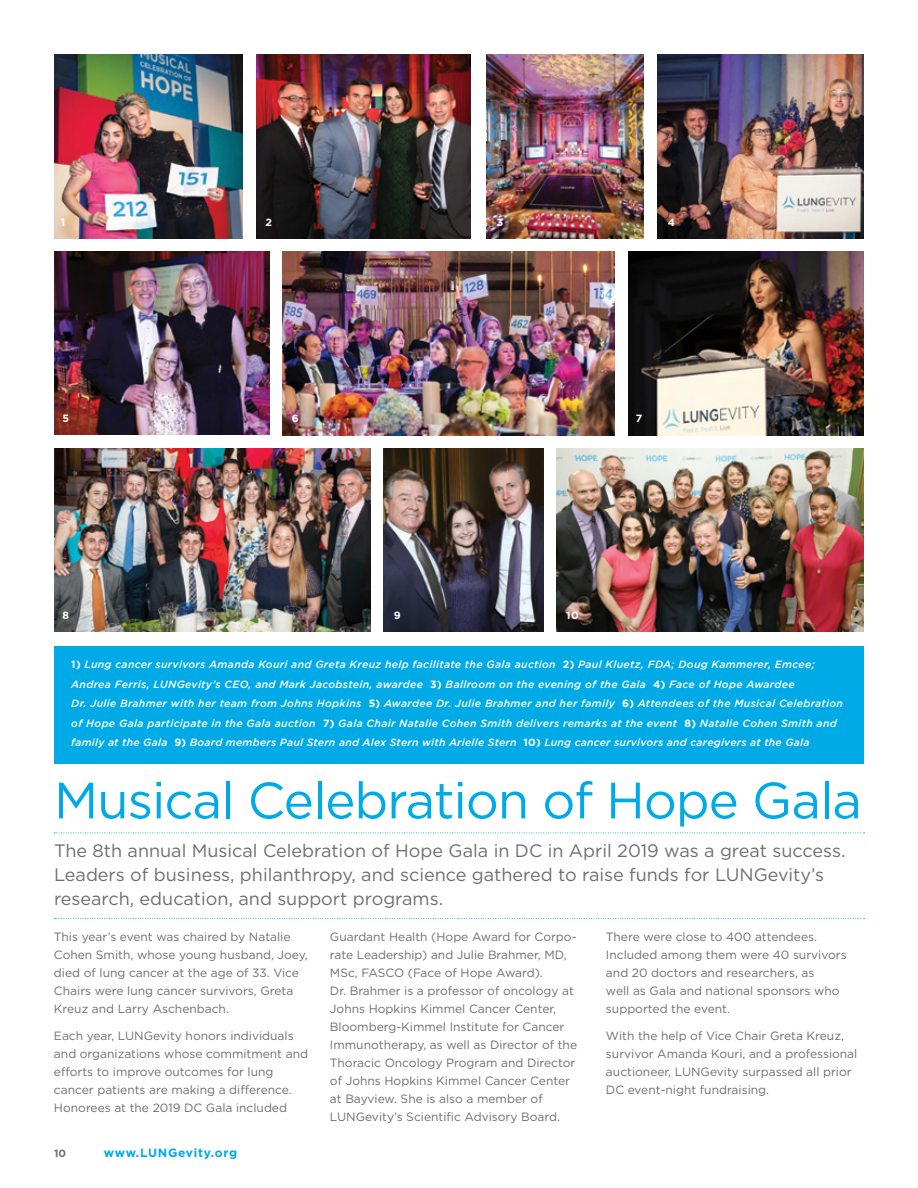
<style>
.page{position:relative;width:918px;height:1188px;background:#fff}
.page>*{position:absolute;margin:0;border:0;box-sizing:border-box;transform-origin:0 0}
.t1{font:51px "Gotham";letter-spacing:-.02em;color:#00aae7}
.t2{font:18px/24px "Gotham";color:#6d6e71}
.t3{font:12px/18px "Gotham";color:#6d6e71}
.t4{font:700 12px "Gotham";letter-spacing:.06em;color:#00aae7}
.t5{font:italic 500 10.5px/19.5px "Gotham";letter-spacing:.03em;color:#fff}
.t6{font:700 10.5px "Gotham";color:#fff}
.t7{font:700 10.5px "Gotham";color:#6d6e71}
.s1{font-weight:700;font-style:normal}
</style>
<div class="page">
<img style="left:628px;top:252px;width:236px;height:183px">
<img style="left:556px;top:448px;width:308px;height:184px">
<img style="left:283px;top:252px;width:331px;height:183px">
<img style="left:383px;top:448px;width:160px;height:184px">
<img style="left:54px;top:252px;width:216px;height:183px">
<img style="left:54px;top:448px;width:316px;height:183px">
<img style="left:256px;top:55px;width:215px;height:184px">
<img style="left:54px;top:54px;width:189px;height:185px">
<img style="left:657px;top:54px;width:207px;height:185px">
<img style="left:486px;top:54px;width:158px;height:185px">
<svg style="left:54px;top:832px;width:811px;height:1px"></svg>
<svg style="left:54px;top:918px;width:811px;height:1px"></svg>
<div style="left:54px;top:646px;width:810px;height:118px;background:#00aae7"></div>
<p class="t6" style="left:266px;top:215px;width:8px">2</p>
<p class="t6" style="left:61px;top:216px;width:6px">1</p>
<p class="t6" style="left:497px;top:216px;width:8px">3</p>
<p class="t6" style="left:668px;top:216px;width:9px">4</p>
<p class="t6" style="left:62px;top:412px;width:8px">5</p>
<p class="t6" style="left:62px;top:609px;width:8px">8</p>
<p class="t6" style="left:292px;top:412px;width:8px">6</p>
<p class="t6" style="left:394px;top:609px;width:8px">9</p>
<p class="t6" style="left:636px;top:412px;width:8px">7</p>
<p class="t6" style="left:566px;top:609px;width:14px">10</p>
<p class="t5" style="left:71px;top:655px;width:773px"><span class="s1">1)</span> Lung cancer survivors Amanda Kouri and Greta Kreuz help facilitate the Gala auction <span class="s1">2)</span> Paul Kluetz, FDA; Doug Kammerer, Emcee; Andrea Ferris, LUNGevity’s CEO, and Mark Jacobstein, awardee <span class="s1">3)</span> Ballroom on the evening of the Gala <span class="s1">4)</span> Face of Hope Awardee<br>Dr. Julie Brahmer with her team from Johns Hopkins <span class="s1">5)</span> Awardee Dr. Julie Brahmer and her family <span class="s1">6)</span> Attendees of the Musical Celebration of Hope Gala participate in the Gala auction <span class="s1">7)</span> Gala Chair Natalie Cohen Smith delivers remarks at the event <span class="s1">8)</span> Natalie Cohen Smith and family at the Gala <span class="s1">9)</span> Board members Paul Stern and Alex Stern with Arielle Stern <span class="s1">10)</span> Lung cancer survivors and caregivers at the Gala</p>
<h1 class="t1" style="left:54px;top:768px;width:809px">Musical Celebration of Hope Gala</h1>
<h2 class="t2" style="left:54px;top:839px;width:793px">The 8th annual Musical Celebration of Hope Gala in DC in April 2019 was a great success.<br>Leaders of business, philanthropy, and science gathered to raise funds for LUNGevity’s research, education, and support programs.</h2>
<p class="t3" style="left:54px;top:927px;width:255px">This year’s event was chaired by Natalie Cohen Smith, whose young husband, Joey, died of lung cancer at the age of 33. Vice Chairs were lung cancer survivors, Greta Kreuz and Larry Aschenbach.</p>
<p class="t3" style="left:54px;top:1026px;width:256px">Each year, LUNGevity honors individuals and organizations whose commitment and efforts to improve outcomes for lung cancer patients are making a difference.<br>Honorees at the 2019 DC Gala included</p>
<p class="t7" style="left:54px;top:1146px;width:14px">10</p>
<p class="t4" style="left:104px;top:1145px;width:135px">www.LUNGevity.org</p>
<p class="t3" style="left:330px;top:927px;width:249px">Guardant Health (Hope Award for Corpo&shy;rate Leadership) and Julie Brahmer, MD, MSc, FASCO (Face of Hope Award).<br>Dr. Brahmer is a professor of oncology at Johns Hopkins Kimmel Cancer Center, Bloomberg-Kimmel Institute for Cancer Immunotherapy, as well as Director of the Thoracic Oncology Program and Director of Johns Hopkins Kimmel Cancer Center at Bayview. She is also a member of LUNGevity’s Scientific Advisory Board.</p>
<p class="t3" style="left:606px;top:927px;width:242px">There were close to 400 attendees.<br>Included among them were 40 survivors and 20 doctors and researchers, as<br>well as Gala and national sponsors who supported the event.</p>
<p class="t3" style="left:606px;top:1026px;width:253px">With the help of Vice Chair Greta Kreuz, survivor Amanda Kouri, and a professional auctioneer, LUNGevity surpassed all prior DC event-night fundraising.</p>
</div>
